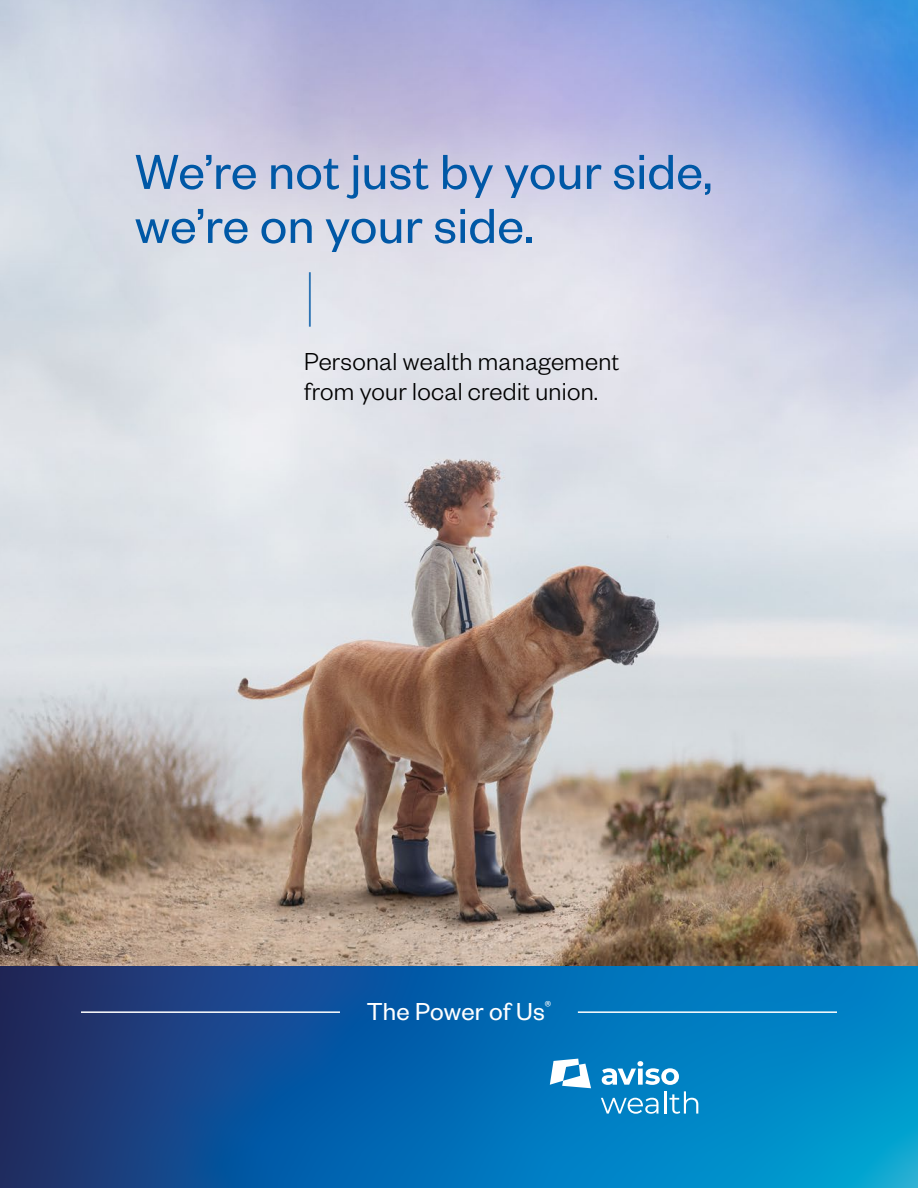
<style>
.page{position:relative;width:918px;height:1188px;background:#fff}
.page>*{position:absolute;margin:0;border:0;box-sizing:border-box;transform-origin:0 0}
.headline_2{font:54px/54px "Founders Grotesk";letter-spacing:.01em;color:#0058a6}
.subhead_1{font:300 27px/30px "Founders Grotesk";letter-spacing:.01em;color:#000}
.t1{font:27px "Founders Grotesk";letter-spacing:.01em;color:#fff}
</style>
<div class="page">
<img style="left:0;top:0;width:918px;height:967px">
<hr style="left:309px;top:272px;width:2px;height:55px;background:#0058a6">
<svg style="left:0;top:967px;width:918px;height:221px;background:#0865a8"></svg>
<hr style="left:81px;top:1011px;width:259px;height:2px;background:#fff">
<svg style="left:602px;top:1061px;width:77px;height:24px"></svg>
<svg style="left:601px;top:1098px;width:57px;height:16px"></svg>
<hr style="left:664px;top:1091px;width:2px;height:23px;background:#fff">
<svg style="left:669px;top:1091px;width:29px;height:23px"></svg>
<svg style="left:550px;top:1059px;width:41px;height:29px"></svg>
<hr style="left:578px;top:1011px;width:259px;height:2px;background:#fff">
<h1 class="headline_2" style="left:135px;top:142px;width:579px">We’re not just by your side, we’re on your side.</h1>
<h2 class="subhead_1" style="left:304px;top:345px;width:317px">Personal wealth management from your local credit union.</h2>
<p class="t1" style="left:367px;top:995px;width:186px">The Power of Us<sup>®</sup></p>
</div>
